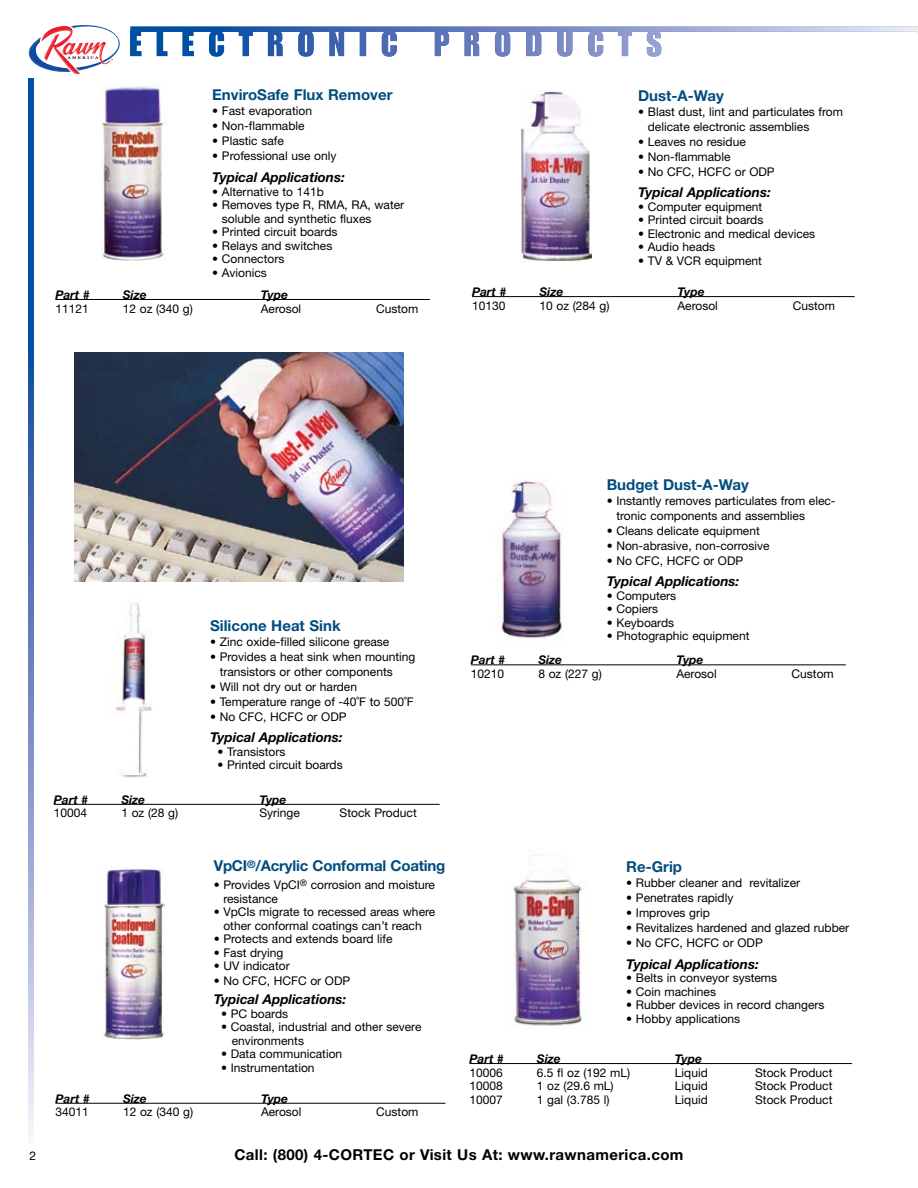
<style>
.page{position:relative;width:918px;height:1188px;background:#fff}
.page>*{position:absolute;margin:0;border:0;box-sizing:border-box;transform-origin:0 0}
.t1{font:700 15px "Helvetica Neue";color:#004d80}
.t2{font:700 15px "Helvetica Neue";letter-spacing:.025em;color:#000}
.t3{font:italic 700 13.5px "Helvetica Neue";color:#000}
.t4{font:12px/13.5px "Helvetica Neue";color:#000}
.t5{font:italic 700 12px "Helvetica Neue";color:#000}
</style>
<div class="page">
<img style="left:62px;top:25px;width:58px;height:36px">
<svg style="left:28px;top:78px;width:6px;height:1054px;background:#6083bf"></svg>
<img style="left:115px;top:603px;width:37px;height:175px">
<hr style="left:54px;top:804px;width:386px;height:1px;background:#000">
<img style="left:511px;top:870px;width:71px;height:156px">
<hr style="left:469px;top:1063px;width:383px;height:1px;background:#000">
<img style="left:74px;top:352px;width:329px;height:230px">
<img style="left:520px;top:91px;width:72px;height:171px">
<hr style="left:472px;top:296px;width:383px;height:1px;background:#000">
<img style="left:496px;top:478px;width:67px;height:160px">
<hr style="left:471px;top:664px;width:375px;height:1px;background:#000">
<hr style="left:55px;top:299px;width:375px;height:1px;background:#000">
<img style="left:101px;top:84px;width:67px;height:176px">
<svg style="left:130px;top:26px;width:788px;height:31px"></svg>
<img style="left:104px;top:868px;width:60px;height:172px">
<hr style="left:56px;top:1103px;width:389px;height:1px;background:#000">
<p class="t1" style="left:212px;top:86px;width:182px">EnviroSafe Flux Remover</p>
<p class="t4" style="left:212px;top:104px;width:101px">• Fast evaporation</p>
<p class="t4" style="left:212px;top:119px;width:94px">• Non-flammable</p>
<p class="t4" style="left:212px;top:134px;width:73px">• Plastic safe</p>
<p class="t4" style="left:212px;top:149px;width:126px">• Professional use only</p>
<p class="t3" style="left:212px;top:169px;width:134px">Typical Applications:</p>
<p class="t4" style="left:212px;top:184px;width:113px">• Alternative to 141b</p>
<p class="t4" style="left:222px;top:198px;width:184px;text-indent:-10px">• Removes type R, RMA, RA, water soluble and synthetic fluxes</p>
<p class="t4" style="left:212px;top:225px;width:127px">• Printed circuit boards</p>
<p class="t4" style="left:212px;top:238px;width:122px">• Relays and switches</p>
<p class="t4" style="left:212px;top:252px;width:74px">• Connectors</p>
<p class="t4" style="left:212px;top:265px;width:56px">• Avionics</p>
<p class="t5" style="left:55px;top:287px;width:36px">Part #</p>
<p class="t5" style="left:123px;top:287px;width:25px">Size</p>
<p class="t5" style="left:261px;top:287px;width:29px">Type</p>
<p class="t4" style="left:55px;top:301px;width:35px">11121</p>
<p class="t4" style="left:123px;top:301px;width:72px">12 oz (340 g)</p>
<p class="t4" style="left:261px;top:301px;width:42px">Aerosol</p>
<p class="t4" style="left:376px;top:301px;width:44px">Custom</p>
<p class="t1" style="left:638px;top:86px;width:87px">Dust-A-Way</p>
<p class="t4" style="left:648px;top:104px;width:197px;line-height:15px;text-indent:-10px">• Blast dust, lint and particulates from delicate electronic assemblies</p>
<p class="t4" style="left:638px;top:134px;width:109px">• Leaves no residue</p>
<p class="t4" style="left:638px;top:149px;width:94px">• Non-flammable</p>
<p class="t4" style="left:638px;top:164px;width:138px">• No CFC, HCFC or ODP</p>
<p class="t3" style="left:638px;top:184px;width:134px">Typical Applications:</p>
<p class="t4" style="left:638px;top:199px;width:126px">• Computer equipment</p>
<p class="t4" style="left:638px;top:213px;width:127px">• Printed circuit boards</p>
<p class="t4" style="left:638px;top:226px;width:179px">• Electronic and medical devices</p>
<p class="t4" style="left:638px;top:240px;width:79px">• Audio heads</p>
<p class="t4" style="left:638px;top:253px;width:125px">• TV &amp; VCR equipment</p>
<p class="t5" style="left:472px;top:285px;width:36px">Part #</p>
<p class="t5" style="left:540px;top:285px;width:25px">Size</p>
<p class="t5" style="left:678px;top:285px;width:29px">Type</p>
<p class="t4" style="left:472px;top:299px;width:35px">10130</p>
<p class="t4" style="left:540px;top:299px;width:72px">10 oz (284 g)</p>
<p class="t4" style="left:678px;top:299px;width:42px">Aerosol</p>
<p class="t4" style="left:793px;top:299px;width:44px">Custom</p>
<p class="t1" style="left:210px;top:616px;width:132px">Silicone Heat Sink</p>
<p class="t4" style="left:210px;top:635px;width:181px">• Zinc oxide-filled silicone grease</p>
<p class="t4" style="left:220px;top:649px;width:197px;line-height:15px;text-indent:-10px">• Provides a heat sink when mounting transistors or other components</p>
<p class="t4" style="left:210px;top:680px;width:148px">• Will not dry out or harden</p>
<p class="t4" style="left:210px;top:695px;width:205px">• Temperature range of -40˚F to 500˚F</p>
<p class="t4" style="left:210px;top:710px;width:138px">• No CFC, HCFC or ODP</p>
<p class="t3" style="left:210px;top:729px;width:134px">Typical Applications:</p>
<p class="t4" style="left:217px;top:745px;width:69px">• Transistors</p>
<p class="t4" style="left:217px;top:758px;width:127px">• Printed circuit boards</p>
<p class="t5" style="left:54px;top:792px;width:36px">Part #</p>
<p class="t5" style="left:121px;top:792px;width:25px">Size</p>
<p class="t5" style="left:259px;top:792px;width:29px">Type</p>
<p class="t4" style="left:54px;top:806px;width:35px">10004</p>
<p class="t4" style="left:121px;top:806px;width:58px">1 oz (28 g)</p>
<p class="t4" style="left:259px;top:806px;width:42px">Syringe</p>
<p class="t4" style="left:340px;top:806px;width:79px">Stock Product</p>
<p class="t1" style="left:214px;top:857px;width:233px">VpCI<sup>®</sup>/Acrylic Conformal Coating</p>
<p class="t4" style="left:223px;top:878px;width:213px;text-indent:-10px">• Provides VpCI<sup>®</sup> corrosion and moisture resistance</p>
<p class="t4" style="left:214px;top:905px;width:223px;text-align:center">• VpCIs migrate to recessed areas where other conformal coatings can’t reach</p>
<p class="t4" style="left:214px;top:932px;width:180px">• Protects and extends board life</p>
<p class="t4" style="left:214px;top:946px;width:71px">• Fast drying</p>
<p class="t4" style="left:214px;top:959px;width:78px">• UV indicator</p>
<p class="t4" style="left:214px;top:974px;width:138px">• No CFC, HCFC or ODP</p>
<p class="t3" style="left:214px;top:991px;width:134px">Typical Applications:</p>
<p class="t4" style="left:221px;top:1006px;width:69px">• PC boards</p>
<p class="t4" style="left:232px;top:1020px;width:191px;text-indent:-11px">• Coastal, industrial and other severe environments</p>
<p class="t4" style="left:221px;top:1047px;width:123px">• Data communication</p>
<p class="t4" style="left:221px;top:1060px;width:95px">• Instrumentation</p>
<p class="t5" style="left:56px;top:1091px;width:36px">Part #</p>
<p class="t5" style="left:123px;top:1091px;width:25px">Size</p>
<p class="t5" style="left:261px;top:1091px;width:29px">Type</p>
<p class="t4" style="left:56px;top:1105px;width:35px">34011</p>
<p class="t4" style="left:123px;top:1105px;width:72px">12 oz (340 g)</p>
<p class="t4" style="left:261px;top:1105px;width:42px">Aerosol</p>
<p class="t4" style="left:376px;top:1105px;width:44px">Custom</p>
<p class="t1" style="left:607px;top:475px;width:144px">Budget Dust-A-Way</p>
<p class="t4" style="left:616px;top:493px;width:221px;line-height:15px;text-indent:-10px">• Instantly removes particulates from elec&shy;tronic components and assemblies</p>
<p class="t4" style="left:607px;top:524px;width:155px">• Cleans delicate equipment</p>
<p class="t4" style="left:607px;top:539px;width:164px">• Non-abrasive, non-corrosive</p>
<p class="t4" style="left:607px;top:554px;width:138px">• No CFC, HCFC or ODP</p>
<p class="t3" style="left:607px;top:573px;width:134px">Typical Applications:</p>
<p class="t4" style="left:607px;top:589px;width:71px">• Computers</p>
<p class="t4" style="left:607px;top:602px;width:53px">• Copiers</p>
<p class="t4" style="left:607px;top:616px;width:69px">• Keyboards</p>
<p class="t4" style="left:607px;top:629px;width:144px">• Photographic equipment</p>
<p class="t5" style="left:471px;top:653px;width:36px">Part #</p>
<p class="t5" style="left:538px;top:653px;width:25px">Size</p>
<p class="t5" style="left:676px;top:653px;width:29px">Type</p>
<p class="t4" style="left:471px;top:667px;width:35px">10210</p>
<p class="t4" style="left:538px;top:667px;width:65px">8 oz (227 g)</p>
<p class="t4" style="left:676px;top:667px;width:42px">Aerosol</p>
<p class="t4" style="left:792px;top:667px;width:44px">Custom</p>
<p class="t1" style="left:626px;top:857px;width:57px">Re-Grip</p>
<p class="t4" style="left:626px;top:876px;width:175px">• Rubber cleaner and revitalizer</p>
<p class="t4" style="left:626px;top:891px;width:109px">• Penetrates rapidly</p>
<p class="t4" style="left:626px;top:906px;width:85px">• Improves grip</p>
<p class="t4" style="left:626px;top:921px;width:225px">• Revitalizes hardened and glazed rubber</p>
<p class="t4" style="left:626px;top:936px;width:138px">• No CFC, HCFC or ODP</p>
<p class="t3" style="left:626px;top:955px;width:134px">Typical Applications:</p>
<p class="t4" style="left:626px;top:971px;width:152px">• Belts in conveyor systems</p>
<p class="t4" style="left:626px;top:984px;width:91px">• Coin machines</p>
<p class="t4" style="left:626px;top:998px;width:200px">• Rubber devices in record changers</p>
<p class="t4" style="left:626px;top:1011px;width:116px">• Hobby applications</p>
<p class="t5" style="left:469px;top:1051px;width:36px">Part #</p>
<p class="t5" style="left:537px;top:1051px;width:25px">Size</p>
<p class="t5" style="left:675px;top:1051px;width:29px">Type</p>
<p class="t4" style="left:469px;top:1065px;width:35px">10006</p>
<p class="t4" style="left:537px;top:1065px;width:95px">6.5 fl oz (192 mL)</p>
<p class="t4" style="left:675px;top:1065px;width:34px">Liquid</p>
<p class="t4" style="left:755px;top:1065px;width:79px">Stock Product</p>
<p class="t4" style="left:469px;top:1079px;width:35px">10008</p>
<p class="t4" style="left:537px;top:1079px;width:78px">1 oz (29.6 mL)</p>
<p class="t4" style="left:675px;top:1079px;width:34px">Liquid</p>
<p class="t4" style="left:755px;top:1079px;width:79px">Stock Product</p>
<p class="t4" style="left:469px;top:1092px;width:35px">10007</p>
<p class="t4" style="left:537px;top:1092px;width:74px">1 gal (3.785 l)</p>
<p class="t4" style="left:675px;top:1092px;width:34px">Liquid</p>
<p class="t4" style="left:755px;top:1092px;width:79px">Stock Product</p>
<p class="t4" style="left:30px;top:1148px;width:8px">2</p>
<p class="t2" style="left:234px;top:1145px;width:451px">Call: (800) 4-CORTEC or Visit Us At: www.rawnamerica.com</p>
</div>
